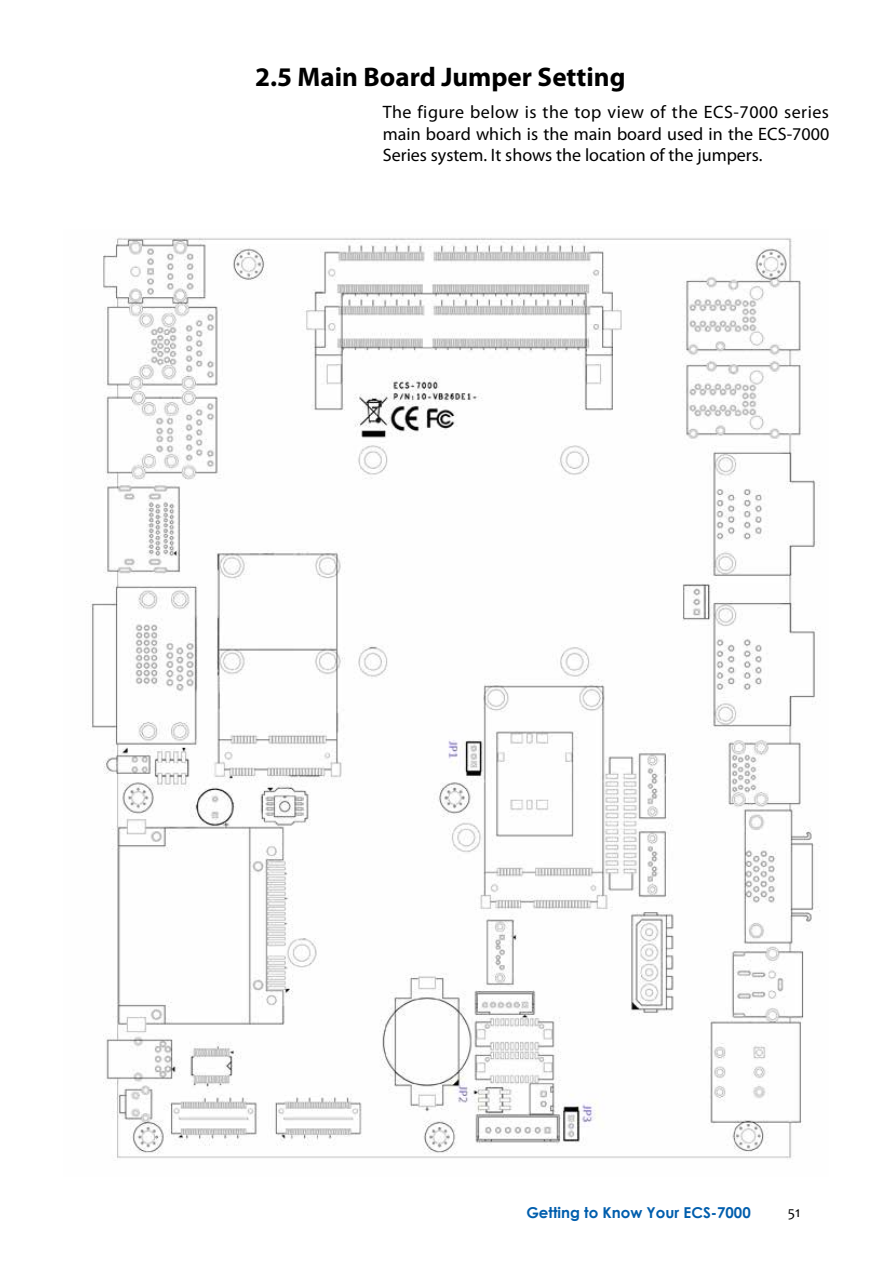
<style>
.page{position:relative;width:893px;height:1263px;background:#fff}
.page>*{position:absolute;margin:0;border:0;box-sizing:border-box;transform-origin:0 0}
.t1{font:700 27px "Myriad Pro";color:#000}
.t2{font:18px/21.6px "Myriad Pro";color:#000;text-align:justify}
.t3{font:700 15px "Century Gothic";color:#005ead}
.t4{font:15px "Candara";color:#000}
</style>
<div class="page">
<img style="left:86px;top:237px;width:734px;height:922px">
<h1 class="t1" style="left:255px;top:60px;width:372px">2.5 Main Board Jumper Setting</h1>
<p class="t2" style="left:383px;top:101px;width:448px">The figure below is the top view of the ECS-7000 series main board which is the main board used in the ECS-7000<br>Series system. It shows the location of the jumpers.</p>
<p class="t3" style="left:526px;top:1201px;width:226px">Getting to Know Your ECS-7000</p>
<p class="t4" style="left:788px;top:1203px;width:14px">51</p>
</div>
